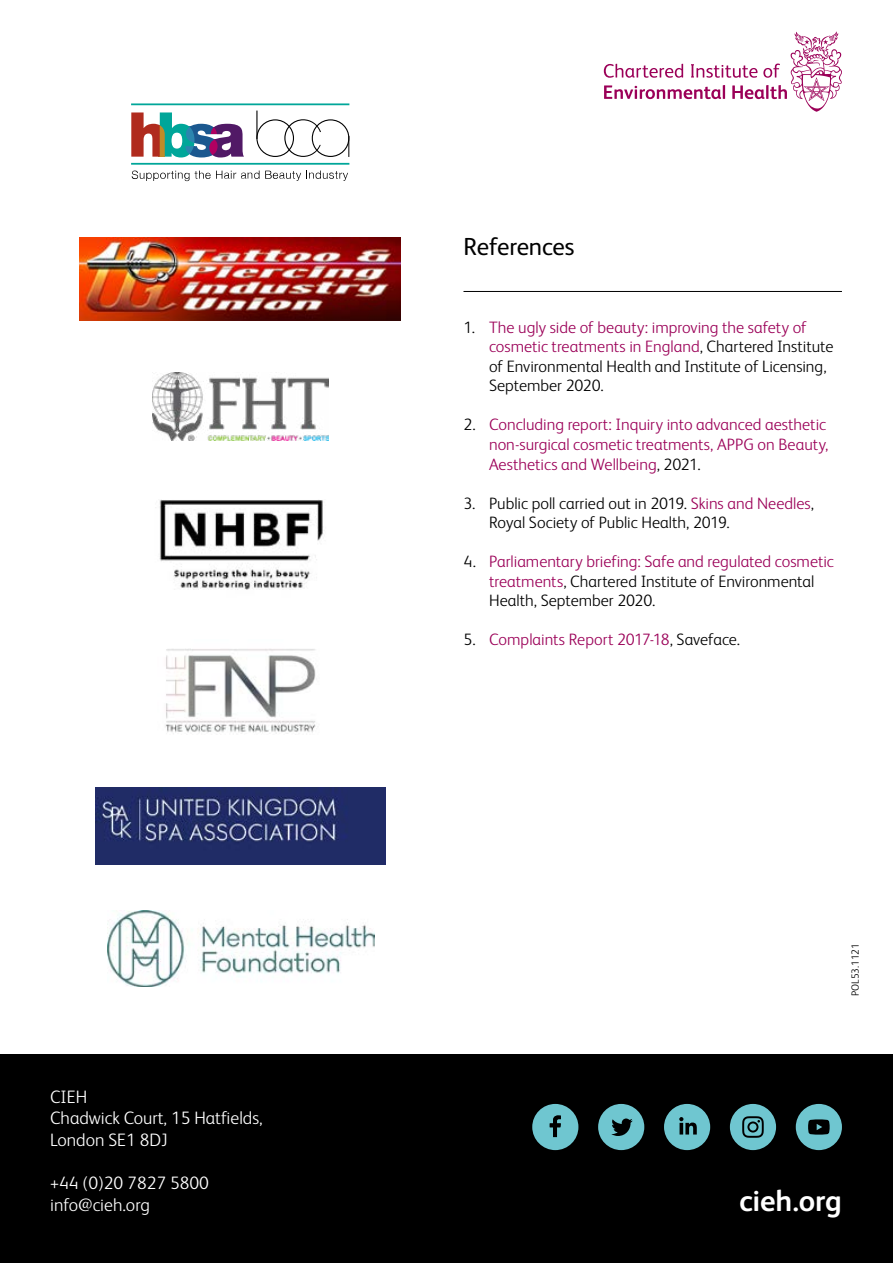
<style>
.page{position:relative;width:893px;height:1263px;background:#fff}
.page>*{position:absolute;margin:0;border:0;box-sizing:border-box;transform-origin:0 0}
.t1{font:700 30px "FS Albert";letter-spacing:-.01em;color:#fff}
.t2{font:24.75px "FS Albert";letter-spacing:-.005em;color:#000}
.t3{font:300 18px/21.6px "FS Albert";color:#fff}
.t4{font:300 16.5px/19.5px "FS Albert";color:#000}
.t5{font:300 16.5px/19.5px "FS Albert";color:#9b0058}
.t6{font:300 10.5px "FS Albert";color:#000}
.s1{color:#9b0058}
.s2{color:#000}
</style>
<div class="page">
<svg style="left:604px;top:32px;width:238px;height:80px"></svg>
<div style="left:0;top:1054px;width:893px;height:209px;background:#000"></div>
<div style="left:598px;top:1104px;width:46px;height:46px;background:#6fc6d0;border-radius:50%"></div>
<svg style="left:611px;top:1118px;width:22px;height:18px"></svg>
<div style="left:796px;top:1104px;width:46px;height:46px;background:#6fc6d0;border-radius:50%"></div>
<svg style="left:808px;top:1119px;width:22px;height:15px"></svg>
<div style="left:664px;top:1104px;width:46px;height:46px;background:#6fc6d0;border-radius:50%"></div>
<svg style="left:679px;top:1117px;width:18px;height:17px"></svg>
<div style="left:532px;top:1104px;width:46px;height:46px;background:#6fc6d0;border-radius:50%"></div>
<svg style="left:550px;top:1115px;width:11px;height:22px"></svg>
<div style="left:730px;top:1104px;width:46px;height:46px;background:#6fc6d0;border-radius:50%"></div>
<svg style="left:742px;top:1116px;width:22px;height:22px"></svg>
<img style="left:152px;top:372px;width:176px;height:69px">
<div style="left:256px;top:119px;width:38px;height:38px;border:1px solid #000;border-radius:50%"></div>
<svg style="left:256px;top:111px;width:1px;height:28px"></svg>
<div style="left:312px;top:119px;width:37px;height:38px;border:1px solid #000;border-radius:50%"></div>
<svg style="left:348px;top:136px;width:1px;height:21px"></svg>
<svg style="left:284px;top:119px;width:37px;height:38px"></svg>
<hr style="left:131px;top:103px;width:218px;height:2px;background:#00a699">
<hr style="left:131px;top:163px;width:218px;height:2px;background:#00a699">
<svg style="left:131px;top:112px;width:113px;height:45px"></svg>
<svg style="left:132px;top:171px;width:127px;height:10px"></svg>
<svg style="left:265px;top:171px;width:83px;height:10px"></svg>
<img style="left:96px;top:787px;width:290px;height:77px">
<img style="left:80px;top:238px;width:321px;height:83px">
<img style="left:159px;top:500px;width:164px;height:90px">
<img style="left:165px;top:648px;width:151px;height:86px">
<hr style="left:463px;top:291px;width:379px;height:1px;background:#000">
<img style="left:107px;top:911px;width:267px;height:75px">
<p class="t3" style="left:50px;top:1085px;width:214px">CIEH<br>Chadwick Court, 15 Hatfields,<br>London SE1 8DJ</p>
<p class="t3" style="left:50px;top:1172px;width:160px">+44 (0)20 7827 5800 info@cieh.org</p>
<h2 class="t2" style="left:463px;top:232px;width:113px">References</h2>
<p class="t4" style="left:489px;top:317px;width:346px;text-indent:-26px">1. <span class="s1">The ugly side of beauty: improving the safety of cosmetic treatments in England</span>, Chartered Institute of Environmental Health and Institute of Licensing, September 2020.</p>
<p class="t5" style="left:489px;top:415px;width:341px;text-indent:-26px"><span class="s2">2.</span> Concluding report: Inquiry into advanced aesthetic non-surgical cosmetic treatments, APPG on Beauty,<br>Aesthetics and Wellbeing<span class="s2">, 2021.</span></p>
<p class="t4" style="left:489px;top:493px;width:327px;text-indent:-26px">3. Public poll carried out in 2019. <span class="s1">Skins and Needles</span>,<br>Royal Society of Public Health, 2019.</p>
<p class="t4" style="left:489px;top:551px;width:346px;text-indent:-26px">4. <span class="s1">Parliamentary briefing: Safe and regulated cosmetic treatments</span>, Chartered Institute of Environmental<br>Health, September 2020.</p>
<p class="t5" style="left:463px;top:629px;width:278px"><span class="s2">5.</span> Complaints Report 2017-18<span class="s2">, Saveface.</span></p>
<p class="t6" style="left:849px;top:996px;width:54px;rotate:-90deg">POL53.1121</p>
<h1 class="t1" style="left:739px;top:1183px;width:104px">cieh.org</h1>
</div>
